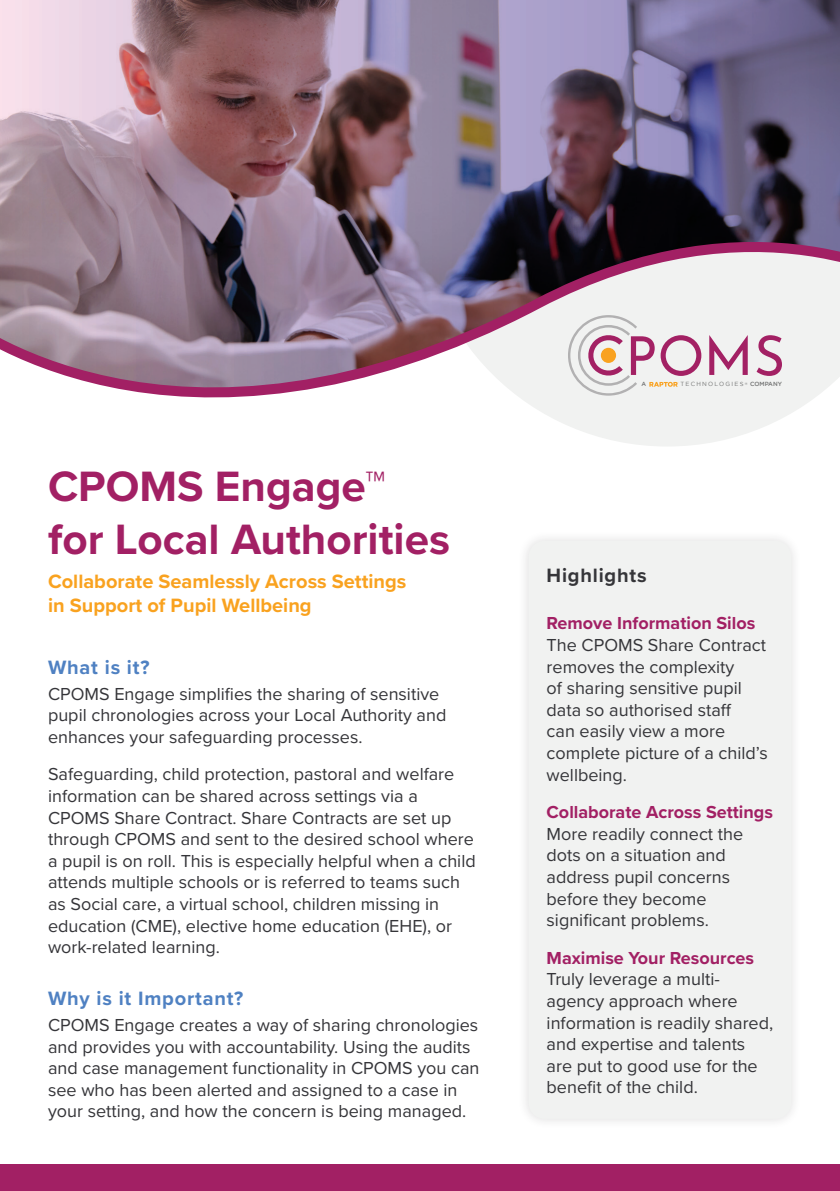
<style>
.page{position:relative;width:840px;height:1191px;background:#fff}
.page>*{position:absolute;margin:0;border:0;box-sizing:border-box;transform-origin:0 0}
.t1{font:700 44px/52.8px "Proxima Nova";color:#a22064}
.t2{font:700 20px/24px "Proxima Nova";color:#f9a21f}
.Subhead_A{font:700 20px "Proxima Nova";letter-spacing:.04em;color:#4f81c2}
.Subhead_A-2{font:700 20px "Proxima Nova";letter-spacing:.04em;color:#353539}
.Body{font:18px/21.6px "Proxima Nova";color:#353539}
.Subhead_B{font:700 18px "Proxima Nova";color:#a22064}
.t3{font:6px "Gotham";letter-spacing:.21em;color:#707171}
.t4{font:500 6px "Gotham";color:#707171}
.s1{font-weight:500}
.s2{font-weight:700;color:#a22064}
</style>
<div class="page">
<div style="left:0;top:1164px;width:839px;height:27px;background:#a22064"></div>
<div style="left:517px;top:530px;width:284px;height:599px;background:#f7f7f7"></div>
<div style="left:528px;top:541px;width:262px;height:578px;background:#f1f2f1;border-radius:16px"></div>
<img style="left:0;top:0;width:839px;height:176px">
<svg style="left:0;top:176px;width:839px;height:270px"></svg>
<p class="t1" style="left:48px;top:459px;width:403px">CPOMS Engage™ for Local Authorities</p>
<p class="t2" style="left:48px;top:569px;width:360px">Collaborate Seamlessly Across Settings in Support of Pupil Wellbeing</p>
<p class="Subhead_A" style="left:48px;top:652px;width:103px">What is it?</p>
<p class="Body" style="left:48px;top:682px;width:399px">CPOMS Engage simplifies the sharing of sensitive pupil chronologies across your Local Authority and enhances your safeguarding processes.</p>
<p class="Body" style="left:48px;top:763px;width:429px">Safeguarding, child protection, pastoral and welfare information can be shared across settings via a CPOMS Share Contract. Share Contracts are set up through CPOMS and sent to the desired school where a pupil is on roll. This is especially helpful when a child attends multiple schools or is referred to teams such as Social care, a virtual school, children missing in education (CME), elective home education (EHE), or work-related learning.</p>
<p class="Subhead_A" style="left:48px;top:983px;width:197px">Why is it Important?</p>
<p class="Body" style="left:48px;top:1013px;width:432px">CPOMS Engage creates a way of sharing chronologies and provides you with accountability. Using the audits and case management functionality in CPOMS you can see who has been alerted and assigned to a case in your setting, and how the concern is being managed.</p>
<p class="t4" style="left:641px;top:381px;width:6px">A</p>
<p class="t3" style="left:680px;top:381px;width:103px">TECHNOLOGIES <sup>®</sup> <span class="s1">COMPANY</span></p>
<p class="Subhead_A-2" style="left:546px;top:560px;width:101px">Highlights</p>
<p class="Subhead_B" style="left:546px;top:610px;width:210px">Remove Information Silos</p>
<p class="Body" style="left:546px;top:633px;width:222px">The CPOMS Share Contract removes the complexity<br>of sharing sensitive pupil data so authorised staff<br>can easily view a more complete picture of a child’s wellbeing.</p>
<p class="Subhead_B" style="left:546px;top:798px;width:228px">Collaborate Across Settings</p>
<p class="Body" style="left:546px;top:822px;width:198px">More readily connect the dots on a situation and address pupil concerns before they become significant problems.</p>
<p class="Body" style="left:546px;top:946px;width:228px"><span class="s2">Maximise Your Resources<br></span>Truly leverage a multi&shy;agency approach where information is readily shared, and expertise and talents are put to good use for the benefit of the child.</p>
</div>
